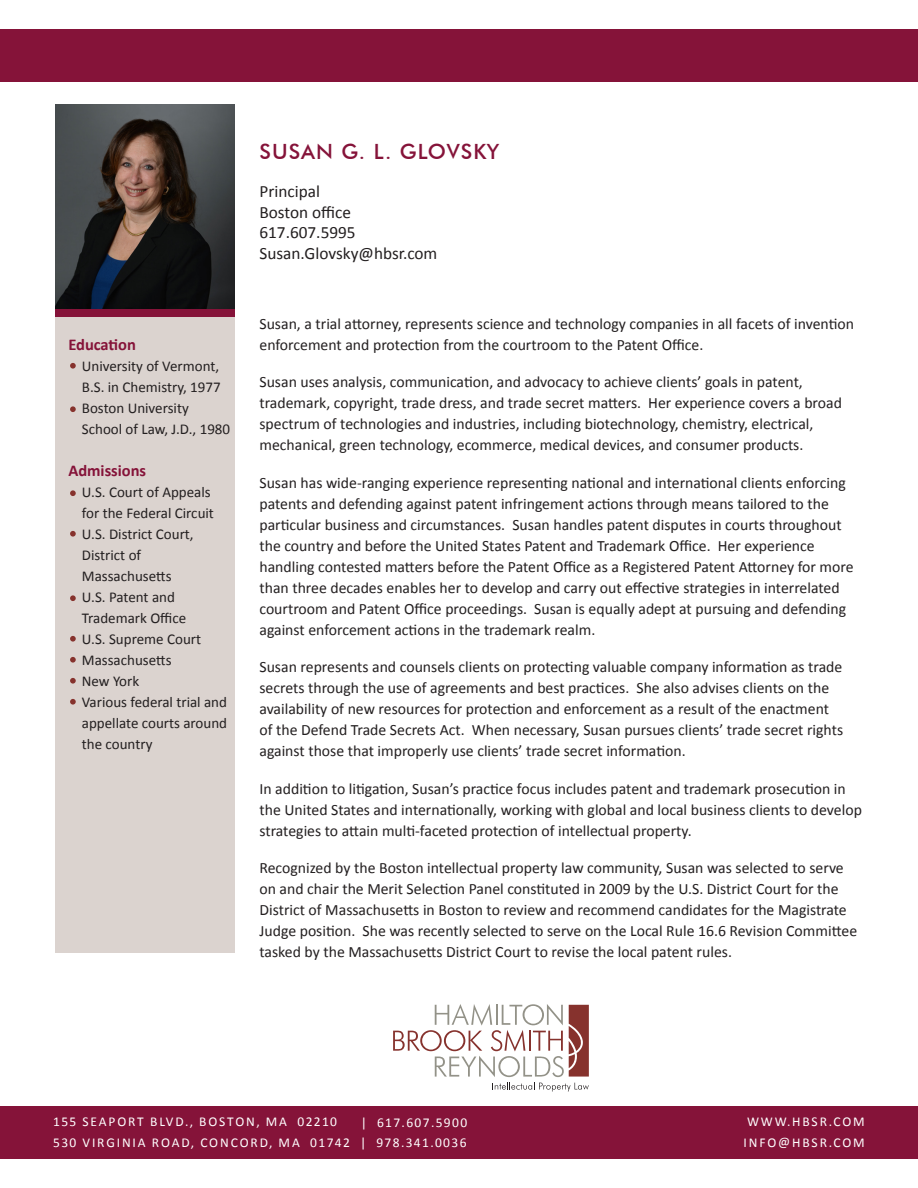
<style>
.page{position:relative;width:918px;height:1188px;background:#fff}
.page>*{position:absolute;margin:0;border:0;box-sizing:border-box;transform-origin:0 0}
.t1{font:500 21px "Futura BT";letter-spacing:.05em;color:#851339}
.t2{font:17.25px "Calibri";color:#231f20}
.t3{font:700 16.5px "Calibri";color:#851339}
.t4{font:15.75px/21px "Calibri";color:#231f20}
.t5{font:15px/21px "Calibri";color:#231f20}
.t6{font:13.5px "Calibri";letter-spacing:.13em;color:#fff}
.t7{font:13.5px "Calibri";letter-spacing:.1em;color:#fff}
</style>
<div class="page">
<svg style="left:393px;top:1004px;width:196px;height:88px"></svg>
<div style="left:0;top:29px;width:918px;height:52px;background:#851339"></div>
<div style="left:0;top:1107px;width:918px;height:52px;background:#851339"></div>
<img style="left:55px;top:104px;width:180px;height:205px">
<div style="left:55px;top:317px;width:180px;height:636px;background:#dbd3cf"></div>
<div style="left:55px;top:309px;width:180px;height:8px;background:#851339"></div>
<svg style="left:70px;top:531px;width:6px;height:6px"></svg>
<svg style="left:70px;top:363px;width:6px;height:6px"></svg>
<svg style="left:70px;top:406px;width:6px;height:6px"></svg>
<svg style="left:70px;top:490px;width:6px;height:6px"></svg>
<svg style="left:70px;top:595px;width:6px;height:6px"></svg>
<svg style="left:70px;top:636px;width:6px;height:6px"></svg>
<svg style="left:70px;top:657px;width:6px;height:6px"></svg>
<svg style="left:70px;top:678px;width:6px;height:6px"></svg>
<svg style="left:70px;top:699px;width:6px;height:6px"></svg>
<p class="t1" style="left:260px;top:139px;width:241px">SUSAN G. L. GLOVSKY</p>
<p class="t3" style="left:68px;top:334px;width:69px">Education</p>
<p class="t5" style="left:82px;top:355px;width:140px">University of Vermont,<br>B.S. in Chemistry, 1977</p>
<p class="t5" style="left:82px;top:397px;width:150px">Boston University<br>School of Law, J.D., 1980</p>
<p class="t3" style="left:68px;top:460px;width:79px">Admissions</p>
<p class="t5" style="left:82px;top:481px;width:134px">U.S. Court of Appeals for the Federal Circuit</p>
<p class="t5" style="left:82px;top:523px;width:113px">U.S. District Court,<br>District of<br>Massachusetts</p>
<p class="t5" style="left:82px;top:586px;width:106px">U.S. Patent and<br>Trademark Office</p>
<p class="t5" style="left:82px;top:628px;width:121px">U.S. Supreme Court</p>
<p class="t5" style="left:82px;top:649px;width:91px">Massachusetts</p>
<p class="t5" style="left:82px;top:670px;width:59px">New York</p>
<p class="t5" style="left:82px;top:691px;width:147px;text-align:justify">Various federal trial and appellate courts around the country</p>
<p class="t2" style="left:260px;top:180px;width:62px">Principal</p>
<p class="t2" style="left:260px;top:201px;width:93px">Boston office</p>
<p class="t2" style="left:260px;top:222px;width:98px">617.607.5995</p>
<p class="t2" style="left:260px;top:242px;width:179px">Susan.Glovsky@hbsr.com</p>
<p class="t4" style="left:260px;top:313px;width:596px">Susan, a trial attorney, represents science and technology companies in all facets of invention enforcement and protection from the courtroom to the Patent Office.</p>
<p class="t4" style="left:260px;top:372px;width:584px">Susan uses analysis, communication, and advocacy to achieve clients’ goals in patent, trademark, copyright, trade dress, and trade secret matters. Her experience covers a broad spectrum of technologies and industries, including biotechnology, chemistry, electrical, mechanical, green technology, ecommerce, medical devices, and consumer products.</p>
<p class="t4" style="left:260px;top:472px;width:596px">Susan has wide-ranging experience representing national and international clients enforcing patents and defending against patent infringement actions through means tailored to the particular business and circumstances. Susan handles patent disputes in courts throughout the country and before the United States Patent and Trademark Office. Her experience handling contested matters before the Patent Office as a Registered Patent Attorney for more than three decades enables her to develop and carry out effective strategies in interrelated courtroom and Patent Office proceedings. Susan is equally adept at pursuing and defending against enforcement actions in the trademark realm.</p>
<p class="t4" style="left:260px;top:657px;width:585px">Susan represents and counsels clients on protecting valuable company information as trade secrets through the use of agreements and best practices. She also advises clients on the availability of new resources for protection and enforcement as a result of the enactment of the Defend Trade Secrets Act. When necessary, Susan pursues clients’ trade secret rights against those that improperly use clients’ trade secret information.</p>
<p class="t4" style="left:260px;top:778px;width:604px">In addition to litigation, Susan’s practice focus includes patent and trademark prosecution in the United States and internationally, working with global and local business clients to develop strategies to attain multi-faceted protection of intellectual property.</p>
<p class="t4" style="left:260px;top:858px;width:599px">Recognized by the Boston intellectual property law community, Susan was selected to serve on and chair the Merit Selection Panel constituted in 2009 by the U.S. District Court for the District of Massachusetts in Boston to review and recommend candidates for the Magistrate Judge position. She was recently selected to serve on the Local Rule 16.6 Revision Committee tasked by the Massachusetts District Court to revise the local patent rules.</p>
<p class="t7" style="left:361px;top:1114px;width:108px">| 617.607.5900</p>
<p class="t6" style="left:53px;top:1113px;width:285px">155 SEAPORT BLVD., BOSTON, MA 02210</p>
<p class="t6" style="left:53px;top:1134px;width:415px">530 VIRGINIA ROAD, CONCORD, MA 01742 | 978.341.0036</p>
<p class="t6" style="left:747px;top:1113px;width:119px">WWW.HBSR.COM</p>
<p class="t6" style="left:744px;top:1134px;width:123px">INFO@HBSR.COM</p>
</div>
